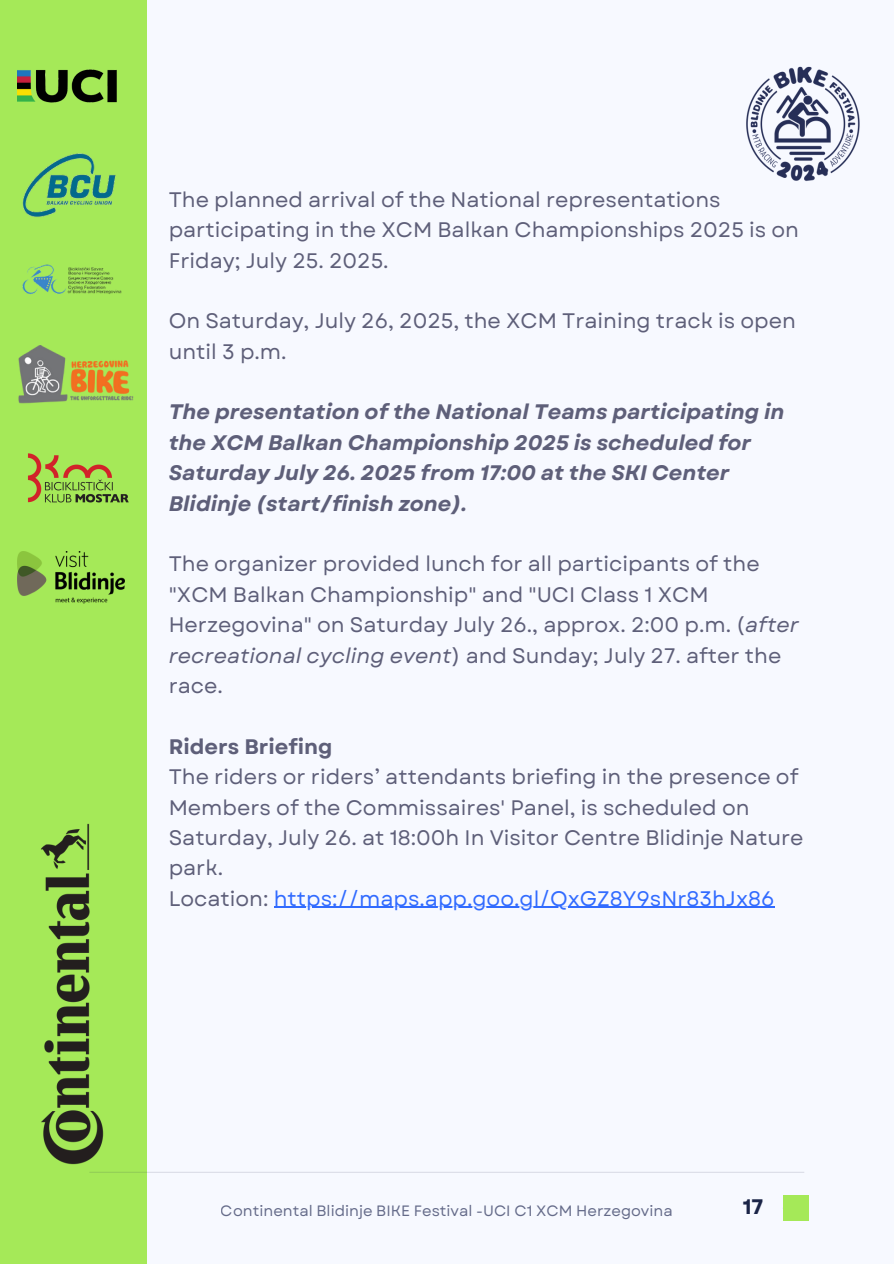
<style>
.page{position:relative;width:894px;height:1264px;background:#fff}
.page>*{position:absolute;margin:0;border:0;box-sizing:border-box;transform-origin:0 0}
.t1{font:21px/30.3px "Garet";color:#5e5f79}
.t2{font:italic 700 21px/30.3px "Garet";color:#5e5f79}
.t3{font:700 21px "Garet";color:#1a2447}
.t4{font:15px "Garet";color:#262e57}
.s1{font-style:italic}
.s2{font-weight:700}
.s3{color:#316bff}
</style>
<div class="page">
<div style="left:0;top:0;width:893px;height:1263px;background:#f7f9ff"></div>
<div style="left:782px;top:1195px;width:26px;height:25px;background:#a5e958"></div>
<div style="left:0;top:0;width:147px;height:1263px;background:#a5e958"></div>
<img style="left:18px;top:69px;width:99px;height:34px">
<hr style="left:89px;top:1171px;width:715px;height:1px;background:#1a2447">
<img style="left:746px;top:66px;width:114px;height:115px">
<img style="left:28px;top:453px;width:101px;height:50px">
<hr style="left:274px;top:906px;width:500px;height:1px;background:#316bff">
<img style="left:40px;top:823px;width:132px;height:349px">
<img style="left:22px;top:264px;width:100px;height:30px">
<img style="left:22px;top:153px;width:94px;height:64px">
<img style="left:18px;top:346px;width:116px;height:58px">
<img style="left:18px;top:552px;width:106px;height:51px">
<p class="t1" style="left:169px;top:184px;width:631px">The planned arrival of the National representations participating in the XCM Balkan Championships 2025 is on<br>Friday; July 25. 2025.</p>
<p class="t1" style="left:169px;top:306px;width:628px">On Saturday, July 26, 2025, the XCM Training track is open until 3 p.m.</p>
<p class="t2" style="left:169px;top:397px;width:617px">The presentation of the National Teams participating in the XCM Balkan Championship 2025 is scheduled for Saturday July 26. 2025 from 17:00 at the SKI Center Blidinje (start/finish zone).</p>
<p class="t1" style="left:169px;top:549px;width:631px">The organizer provided lunch for all participants of the "XCM Balkan Championship" and "UCI Class 1 XCM Herzegovina" on Saturday July 26., approx. 2:00 p.m. (<span class="s1">after recreational cycling event</span>) and Sunday; July 27. after the race.</p>
<p class="t1" style="left:169px;top:731px;width:636px"><span class="s2">Riders Briefing<br></span>The riders or riders’ attendants briefing in the presence of Members of the Commissaires' Panel, is scheduled on Saturday, July 26. at 18:00h In Visitor Centre Blidinje Nature park.<br>Location: <span class="s3">https://maps.app.goo.gl/QxGZ8Y9sNr83hJx86</span></p>
<p class="t4" style="left:221px;top:1199px;width:453px">Continental Blidinje BIKE Festival -UCI C1 XCM Herzegovina</p>
<p class="t3" style="left:742px;top:1191px;width:22px">17</p>
</div>
